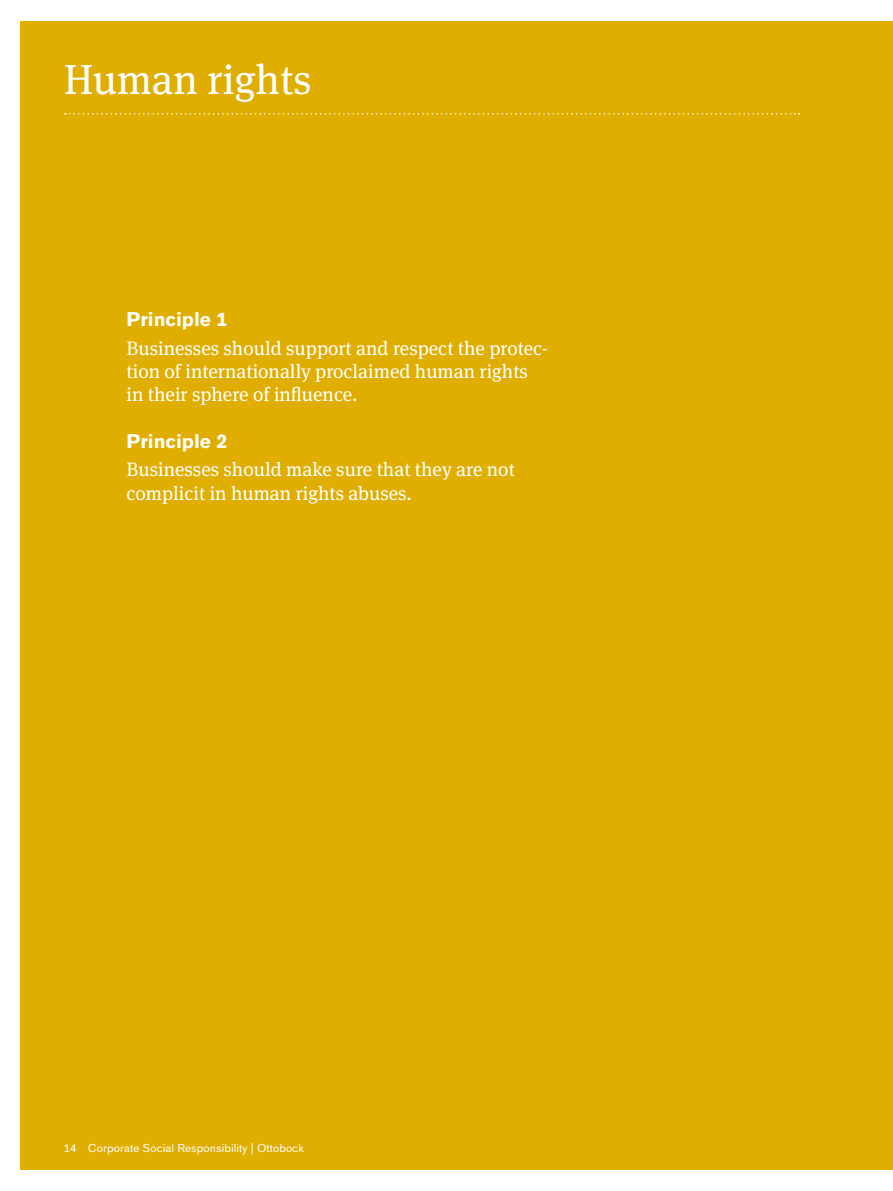
<style>
.page{position:relative;width:893px;height:1191px;background:#fff}
.page>*{position:absolute;margin:0;border:0;box-sizing:border-box;transform-origin:0 0}
.t1{font:42px "OBO Serif";color:#fff}
.t2{font:19.5px/23.2px "OBO Serif";color:#fff}
.t3{font:700 19.5px "OBO Sans";color:#fff}
.t4{font:11.25px "OBO Sans";letter-spacing:.005em;color:#fff}
</style>
<div class="page">
<div style="left:20px;top:21px;width:873px;height:1148px;background:#dfae00"></div>
<svg style="left:65px;top:113px;width:735px;height:1px"></svg>
<h1 class="t1" style="left:64px;top:55px;width:249px">Human rights</h1>
<p class="t3" style="left:127px;top:308px;width:102px">Principle 1</p>
<p class="t2" style="left:127px;top:336px;width:423px">Businesses should support and respect the protec&shy;tion of internationally proclaimed human rights in their sphere of influence.</p>
<p class="t3" style="left:127px;top:430px;width:102px">Principle 2</p>
<p class="t2" style="left:127px;top:458px;width:390px">Businesses should make sure that they are not complicit in human rights abuses.</p>
<p class="t4" style="left:64px;top:1141px;width:242px">14 Corporate Social Responsibility | Ottobock</p>
</div>
